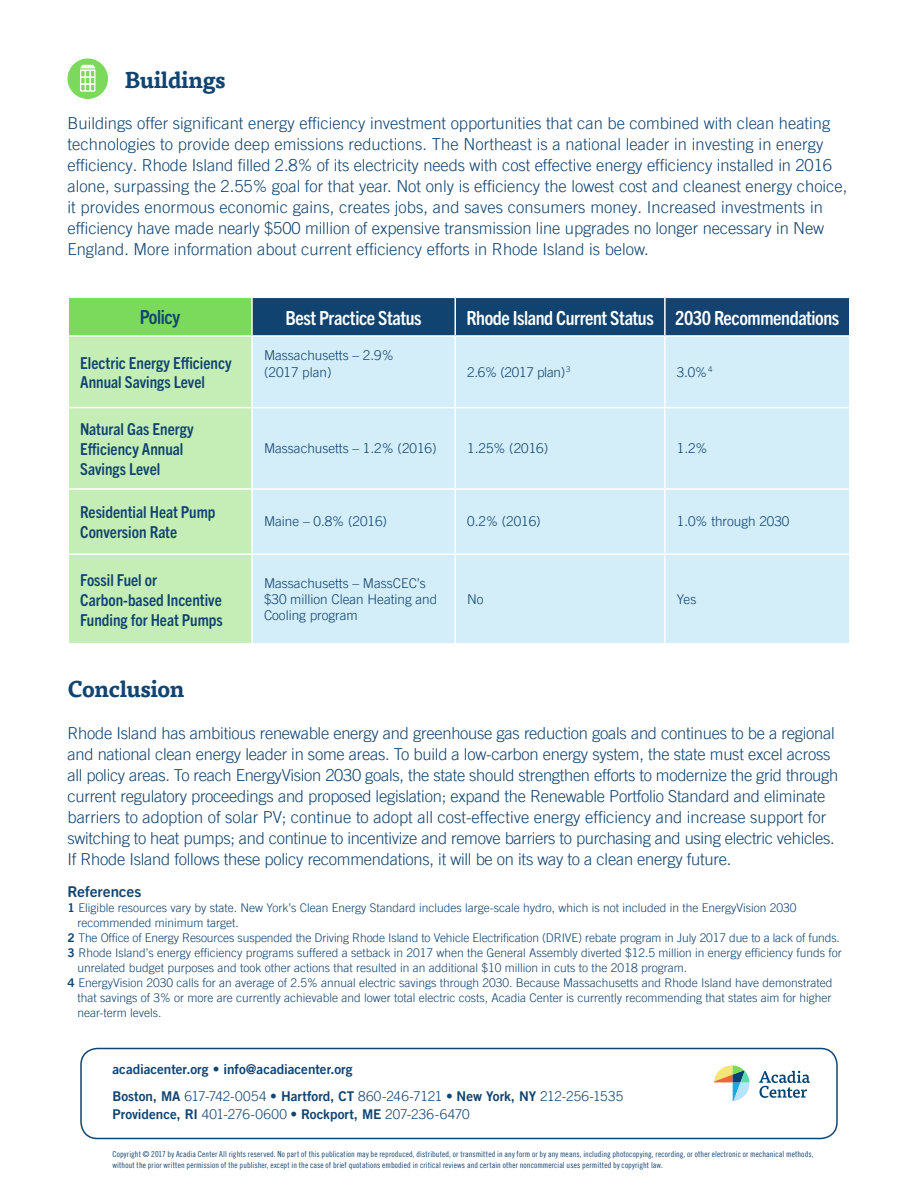
<style>
.page{position:relative;width:918px;height:1188px;background:#fff}
.page>*{position:absolute;margin:0;border:0;box-sizing:border-box;transform-origin:0 0}
.MAIN_SUBHEAD{font:700 22.5px "Tisa Pro";letter-spacing:-.02em;color:#124471}
.GRAPH_TITLES{font:700 condensed 19.5px "Trade Gothic Next SR Pro";letter-spacing:-.02em;color:#fff}
.Graph_Titles_2{font:700 condensed 19.5px "Trade Gothic Next SR Pro";letter-spacing:-.02em;color:#fff}
.GRAPH_TITLES-2{font:700 condensed 19.5px "Trade Gothic Next SR Pro";letter-spacing:-.02em;color:#124471}
.new_body{font:300 16.5px/21px "Trade Gothic LT Pro";letter-spacing:-.005em;color:#124471}
.graph_left_column{font:700 condensed 16.5px/19.8px "Trade Gothic Next SR Pro";color:#104370}
.BODY{font:700 15px "Trade Gothic Next SR Pro";color:#124471}
.graph_interior{font:300 13.5px/16.2px "Trade Gothic LT Pro";color:#104370}
.BODY_COPY{font:300 13.5px/18.8px "Trade Gothic LT Pro";letter-spacing:-.005em;color:#124471}
.BODY_COPY-2{font:13.5px "Trade Gothic LT Pro Bd 2";color:#124471}
.graph_interior-2{font:300 13.5px "Trade Gothic LT Pro";letter-spacing:-.02em;color:#104370}
.MAIN_SUBHEAD-2{font:300 12px/15px "Trade Gothic LT Pro";color:#124471}
.t1{font:8.25px/10.5px "Trade Gothic LT Pro Cn 18";letter-spacing:.015em;color:#124471}
.s1{font-family:"Trade Gothic LT Pro Bd 2";font-weight:400}
</style>
<div class="page">
<svg style="left:759px;top:1071px;width:51px;height:27px"></svg>
<svg style="left:714px;top:1065px;width:36px;height:36px"></svg>
<div style="left:80px;top:1048px;width:758px;height:91px;border:2px solid #124471;border-radius:16px"></div>
<div style="left:68px;top:297px;width:184px;height:39px;background:#7bd95b"></div>
<div style="left:252px;top:297px;width:203px;height:39px;background:#104370"></div>
<div style="left:455px;top:297px;width:210px;height:39px;background:#104370"></div>
<div style="left:665px;top:297px;width:185px;height:39px;background:#144372"></div>
<div style="left:69px;top:337px;width:182px;height:306px;background:#c4eeb5"></div>
<div style="left:253px;top:337px;width:596px;height:306px;background:#d3eef9"></div>
<hr style="left:68px;top:298px;width:1px;height:37px;background:#fff">
<hr style="left:68px;top:297px;width:185px;height:1px;background:#fff">
<hr style="left:251px;top:298px;width:2px;height:37px;background:#fff">
<hr style="left:253px;top:297px;width:202px;height:1px;background:#fff">
<hr style="left:454px;top:298px;width:2px;height:37px;background:#fff">
<hr style="left:455px;top:297px;width:210px;height:1px;background:#fff">
<hr style="left:664px;top:298px;width:2px;height:37px;background:#fff">
<hr style="left:68px;top:335px;width:183px;height:2px;background:#fff">
<hr style="left:251px;top:335px;width:204px;height:2px;background:#fff">
<hr style="left:454px;top:337px;width:2px;height:70px;background:#fff">
<hr style="left:455px;top:335px;width:210px;height:2px;background:#fff">
<hr style="left:665px;top:297px;width:185px;height:1px;background:#fff">
<hr style="left:849px;top:298px;width:1px;height:37px;background:#fff">
<hr style="left:69px;top:407px;width:183px;height:1px;background:#fff">
<hr style="left:664px;top:337px;width:2px;height:70px;background:#fff">
<hr style="left:665px;top:335px;width:185px;height:2px;background:#fff">
<hr style="left:252px;top:407px;width:203px;height:1px;background:#fff">
<hr style="left:454px;top:408px;width:2px;height:80px;background:#fff">
<hr style="left:455px;top:407px;width:210px;height:1px;background:#fff">
<hr style="left:664px;top:408px;width:2px;height:80px;background:#fff">
<hr style="left:665px;top:407px;width:185px;height:1px;background:#fff">
<hr style="left:69px;top:488px;width:183px;height:2px;background:#fff">
<hr style="left:252px;top:488px;width:203px;height:2px;background:#fff">
<hr style="left:454px;top:490px;width:2px;height:64px;background:#fff">
<hr style="left:455px;top:488px;width:210px;height:2px;background:#fff">
<hr style="left:664px;top:490px;width:2px;height:64px;background:#fff">
<hr style="left:665px;top:488px;width:185px;height:2px;background:#fff">
<hr style="left:69px;top:554px;width:183px;height:1px;background:#fff">
<hr style="left:252px;top:554px;width:203px;height:1px;background:#fff">
<hr style="left:454px;top:555px;width:2px;height:88px;background:#fff">
<hr style="left:455px;top:554px;width:210px;height:1px;background:#fff">
<hr style="left:664px;top:555px;width:2px;height:88px;background:#fff">
<hr style="left:665px;top:554px;width:185px;height:1px;background:#fff">
<div style="left:68px;top:58px;width:40px;height:41px;background:#7bd95b;border-radius:50%"></div>
<svg style="left:80px;top:65px;width:16px;height:27px"></svg>
<p class="MAIN_SUBHEAD" style="left:124px;top:62px;width:103px">Buildings</p>
<p class="new_body" style="left:68px;top:113px;width:781px">Buildings offer significant energy efficiency investment opportunities that can be combined with clean heating technologies to provide deep emissions reductions. The Northeast is a national leader in investing in energy efficiency. Rhode Island filled 2.8% of its electricity needs with cost effective energy efficiency installed in 2016 alone, surpassing the 2.55% goal for that year. Not only is efficiency the lowest cost and cleanest energy choice, it provides enormous economic gains, creates jobs, and saves consumers money. Increased investments in efficiency have made nearly $500 million of expensive transmission line upgrades no longer necessary in New England. More information about current efficiency efforts in Rhode Island is below.</p>
<p class="GRAPH_TITLES-2" style="left:140px;top:303px;width:42px">Policy</p>
<p class="Graph_Titles_2" style="left:286px;top:304px;width:138px">Best Practice Status</p>
<p class="GRAPH_TITLES" style="left:466px;top:304px;width:189px">Rhode Island Current Status</p>
<p class="GRAPH_TITLES" style="left:675px;top:304px;width:166px">2030 Recommendations</p>
<p class="graph_left_column" style="left:80px;top:352px;width:153px">Electric Energy Efficiency<br>Annual Savings Level</p>
<p class="graph_interior" style="left:264px;top:347px;width:131px">Massachusetts – 2.9%</p>
<p class="graph_interior" style="left:264px;top:364px;width:69px">(2017 plan)</p>
<p class="graph_interior-2" style="left:467px;top:364px;width:105px">2.6% (2017 plan)<sup>3</sup></p>
<p class="graph_interior" style="left:677px;top:364px;width:37px">3.0%<sup>4</sup></p>
<p class="graph_left_column" style="left:80px;top:418px;width:115px">Natural Gas Energy<br>Efficiency Annual<br>Savings Level</p>
<p class="graph_interior" style="left:264px;top:440px;width:174px">Massachusetts – 1.2% (2016)</p>
<p class="graph_interior" style="left:467px;top:440px;width:83px">1.25% (2016)</p>
<p class="graph_interior" style="left:677px;top:440px;width:32px">1.2%</p>
<p class="graph_left_column" style="left:80px;top:502px;width:137px">Residential Heat Pump<br>Conversion Rate</p>
<p class="graph_interior" style="left:264px;top:513px;width:125px">Maine – 0.8% (2016)</p>
<p class="graph_interior" style="left:467px;top:513px;width:75px">0.2% (2016)</p>
<p class="graph_interior" style="left:677px;top:513px;width:114px">1.0% through 2030</p>
<p class="graph_left_column" style="left:80px;top:569px;width:144px">Fossil Fuel or<br>Carbon-based Incentive<br>Funding for Heat Pumps</p>
<p class="graph_interior" style="left:264px;top:575px;width:175px">Massachusetts – MassCEC’s $30 million Clean Heating and<br>Cooling program</p>
<p class="graph_interior" style="left:467px;top:591px;width:18px">No</p>
<p class="graph_interior" style="left:677px;top:591px;width:21px">Yes</p>
<p class="MAIN_SUBHEAD" style="left:68px;top:671px;width:119px">Conclusion</p>
<p class="new_body" style="left:68px;top:723px;width:772px">Rhode Island has ambitious renewable energy and greenhouse gas reduction goals and continues to be a regional and national clean energy leader in some areas. To build a low-carbon energy system, the state must excel across all policy areas. To reach EnergyVision 2030 goals, the state should strengthen efforts to modernize the grid through current regulatory proceedings and proposed legislation; expand the Renewable Portfolio Standard and eliminate barriers to adoption of solar PV; continue to adopt all cost-effective energy efficiency and increase support for switching to heat pumps; and continue to incentivize and remove barriers to purchasing and using electric vehicles.<br>If Rhode Island follows these policy recommendations, it will be on its way to a clean energy future.</p>
<p class="BODY" style="left:68px;top:881px;width:75px">References</p>
<p class="MAIN_SUBHEAD-2" style="left:78px;top:900px;width:721px;text-indent:-10px"><span class="s1">1</span> Eligible resources vary by state. New York’s Clean Energy Standard includes large-scale hydro, which is not included in the EnergyVision 2030 recommended minimum target.</p>
<p class="MAIN_SUBHEAD-2" style="left:68px;top:930px;width:774px"><span class="s1">2</span> The Office of Energy Resources suspended the Driving Rhode Island to Vehicle Electrification (DRIVE) rebate program in July 2017 due to a lack of funds.</p>
<p class="MAIN_SUBHEAD-2" style="left:68px;top:945px;width:776px"><span class="s1">3</span> Rhode Island’s energy efficiency programs suffered a setback in 2017 when the General Assembly diverted $12.5 million in energy efficiency funds for</p>
<p class="MAIN_SUBHEAD-2" style="left:78px;top:960px;width:611px">unrelated budget purposes and took other actions that resulted in an additional $10 million in cuts to the 2018 program.</p>
<p class="MAIN_SUBHEAD-2" style="left:68px;top:975px;width:767px"><span class="s1">4</span> EnergyVision 2030 calls for an average of 2.5% annual electric savings through 2030. Because Massachusetts and Rhode Island have demonstrated</p>
<p class="MAIN_SUBHEAD-2" style="left:78px;top:990px;width:756px">that savings of 3% or more are currently achievable and lower total electric costs, Acadia Center is currently recommending that states aim for higher</p>
<p class="MAIN_SUBHEAD-2" style="left:78px;top:1005px;width:85px">near-term levels.</p>
<p class="BODY_COPY-2" style="left:112px;top:1061px;width:242px">acadiacenter.org • info@acadiacenter.org</p>
<p class="BODY_COPY" style="left:112px;top:1086px;width:512px"><span class="s1">Boston, MA</span> 617-742-0054 <span class="s1">• Hartford, CT</span> 860-246-7121 <span class="s1">• New York, NY</span> 212-256-1535<br><span class="s1">Providence, RI</span> 401-276-0600 <span class="s1">• Rockport, ME</span> 207-236-6470</p>
<p class="t1" style="left:112px;top:1149px;width:703px">Copyright © 2017 by Acadia Center All rights reserved. No part of this publication may be reproduced, distributed, or transmitted in any form or by any means, including photocopying, recording, or other electronic or mechanical methods, without the prior written permission of the publisher, except in the case of brief quotations embodied in critical reviews and certain other noncommercial uses permitted by copyright law.</p>
</div>
